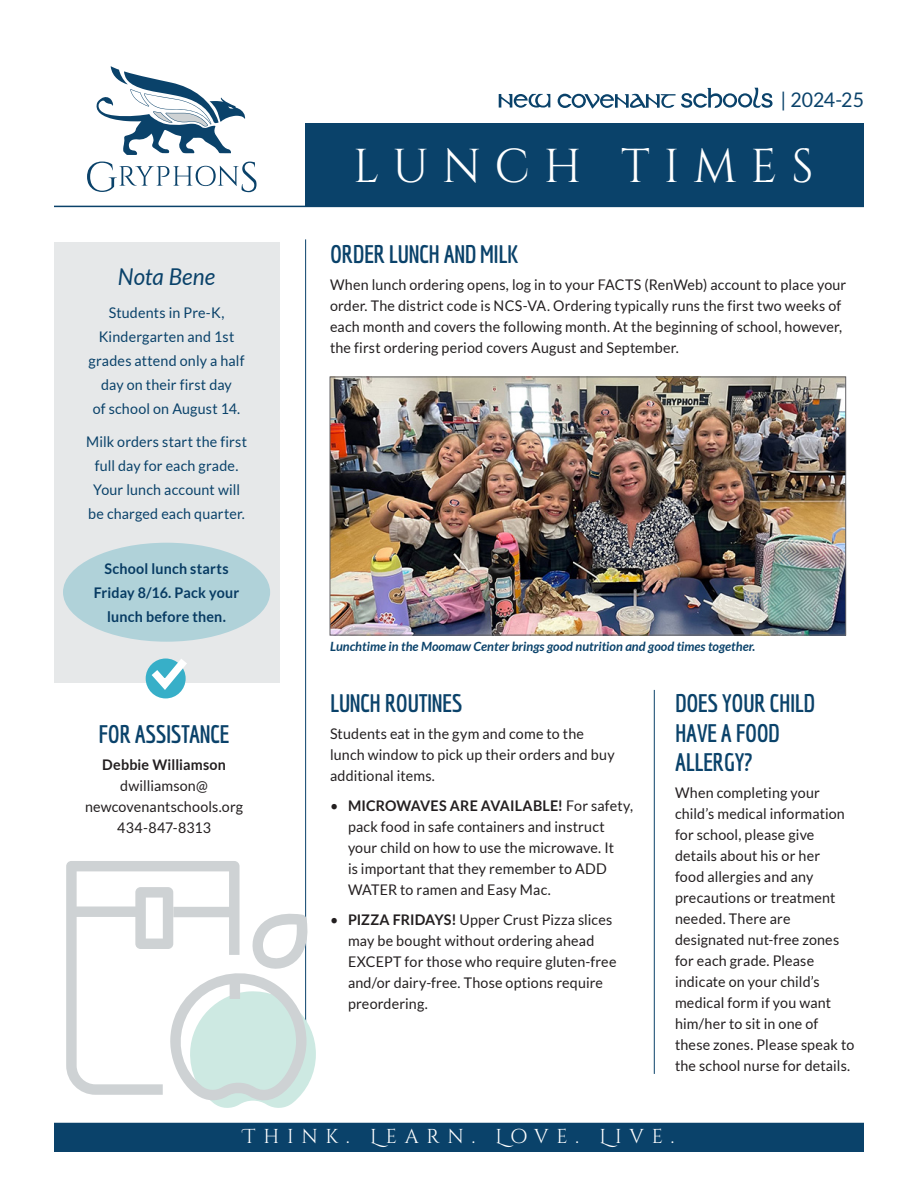
<style>
.page{position:relative;width:918px;height:1188px;background:#fff}
.page>*{position:absolute;margin:0;border:0;box-sizing:border-box;transform-origin:0 0}
.QN_Section_Head{font:47.4px "Cinzel";letter-spacing:.3em;color:#fff}
.QN_Title_--_Economica_Bold{font:700 24.75px/29.7px "Economica";letter-spacing:-.02em;color:#0a426a}
.QN_Body_Text{font:italic 23.1px "Lato";letter-spacing:.005em;color:#0a426a}
.Footer_--_TLLL{font:20.1px "Cinzel Decorative";letter-spacing:.4em;color:#fff}
.QN_Body_Text-2{font:20.1px "Lato";letter-spacing:.005em;color:#0a426a}
.QN_Body_Text-3{font:14.7px/21px "Lato";letter-spacing:.01em;color:#231f20}
.QN_Body_Text-4{font:14.7px/24px "Lato";letter-spacing:.01em;color:#0a426a;text-align:center}
.QN_Body_Text-5{font:700 14.7px/24px "Lato";letter-spacing:.01em;color:#0a426a;text-align:center}
.QN_Body_Text-6{font:700 14.7px "Lato";letter-spacing:.015em;color:#231f20}
.QN_Caption--Blue{font:italic 700 12.75px "Lato";color:#0a426a}
.s1{font-weight:700}
</style>
<div class="page">
<div style="left:305px;top:123px;width:559px;height:83px;background:#0a426a"></div>
<svg style="left:499px;top:94px;width:51px;height:14px"></svg>
<svg style="left:558px;top:88px;width:215px;height:20px"></svg>
<hr style="left:54px;top:206px;width:810px;height:1px;background:#0a426a">
<div style="left:54px;top:242px;width:225px;height:441px;background:#e6e8e9"></div>
<img style="left:332px;top:379px;width:512px;height:254px">
<div style="left:330px;top:377px;width:516px;height:258px;border:1px solid #636366"></div>
<div style="left:56px;top:1124px;width:806px;height:26px;background:#0a426a"></div>
<div style="left:54px;top:1123px;width:810px;height:29px;border:3px solid #0a426a"></div>
<hr style="left:654px;top:690px;width:1px;height:384px;background:#0a426a">
<hr style="left:305px;top:239px;width:1px;height:846px;background:#0a426a">
<div style="left:63px;top:543px;width:207px;height:99px;background:#b0d2d9;border-radius:50%"></div>
<svg style="left:96px;top:66px;width:149px;height:89px"></svg>
<svg style="left:87px;top:162px;width:170px;height:31px"></svg>
<svg style="left:133px;top:205px;width:92px;height:3px"></svg>
<svg style="left:66px;top:861px;width:248px;height:247px"></svg>
<div style="left:146px;top:659px;width:40px;height:39px;background:#37afc8;border-radius:50%"></div>
<svg style="left:145px;top:658px;width:42px;height:38px"></svg>
<p class="QN_Body_Text-2" style="left:780px;top:89px;width:85px">| 2024-25</p>
<p class="QN_Body_Text" style="left:118px;top:263px;width:99px">Nota Bene</p>
<p class="QN_Body_Text-4" style="left:89px;top:300px;width:157px">Students in Pre-K,<br>Kindergarten and 1st grades attend only a half day on their first day<br>of school on August 14.</p>
<p class="QN_Body_Text-4" style="left:86px;top:429px;width:162px">Milk orders start the first full day for each grade.<br>Your lunch account will be charged each quarter.</p>
<p class="QN_Body_Text-5" style="left:94px;top:557px;width:147px">School lunch starts<br>Friday 8/16. Pack your lunch before then.</p>
<p class="QN_Title_--_Economica_Bold" style="left:99px;top:719px;width:132px">FOR ASSISTANCE</p>
<p class="QN_Body_Text-6" style="left:102px;top:756px;width:125px">Debbie Williamson</p>
<p class="QN_Body_Text-3" style="left:85px;top:775px;width:160px;text-align:center">dwilliamson@ newcovenantschools.org</p>
<p class="QN_Body_Text-3" style="left:117px;top:817px;width:95px">434-847-8313</p>
<p class="QN_Section_Head" style="left:353px;top:136px;width:462px">LUNCH TIMES</p>
<p class="QN_Title_--_Economica_Bold" style="left:330px;top:239px;width:190px">ORDER LUNCH AND MILK</p>
<p class="QN_Body_Text-3" style="left:330px;top:274px;width:518px">When lunch ordering opens, log in to your FACTS (RenWeb) account to place your order. The district code is NCS-VA. Ordering typically runs the first two weeks of each month and covers the following month. At the beginning of school, however, the first ordering period covers August and September.</p>
<p class="QN_Caption--Blue" style="left:330px;top:639px;width:427px">Lunchtime in the Moomaw Center brings good nutrition and good times together.</p>
<p class="QN_Title_--_Economica_Bold" style="left:330px;top:688px;width:134px">LUNCH ROUTINES</p>
<p class="QN_Body_Text-3" style="left:330px;top:723px;width:286px">Students eat in the gym and come to the lunch window to pick up their orders and buy additional items.</p>
<p class="QN_Body_Text-3" style="left:348px;top:795px;width:287px;text-indent:-18px">• <span class="s1">MICROWAVES ARE AVAILABLE!</span> For safety, pack food in safe containers and instruct your child on how to use the microwave. It<br>is important that they remember to ADD WATER to ramen and Easy Mac.</p>
<p class="QN_Body_Text-3" style="left:348px;top:909px;width:270px;text-indent:-18px">• <span class="s1">PIZZA FRIDAYS!</span> Upper Crust Pizza slices may be bought without ordering ahead EXCEPT for those who require gluten-free and/or dairy-free. Those options require preordering.</p>
<p class="QN_Title_--_Economica_Bold" style="left:675px;top:688px;width:142px">DOES YOUR CHILD<br>HAVE A FOOD<br>ALLERGY?</p>
<p class="QN_Body_Text-3" style="left:675px;top:782px;width:181px">When completing your child’s medical information for school, please give details about his or her<br>food allergies and any precautions or treatment needed. There are designated nut-free zones for each grade. Please indicate on your child’s medical form if you want him/her to sit in one of these zones. Please speak to the school nurse for details.</p>
<p class="Footer_--_TLLL" style="left:244px;top:1124px;width:432px">Think. Learn. Love. Live.</p>
</div>
